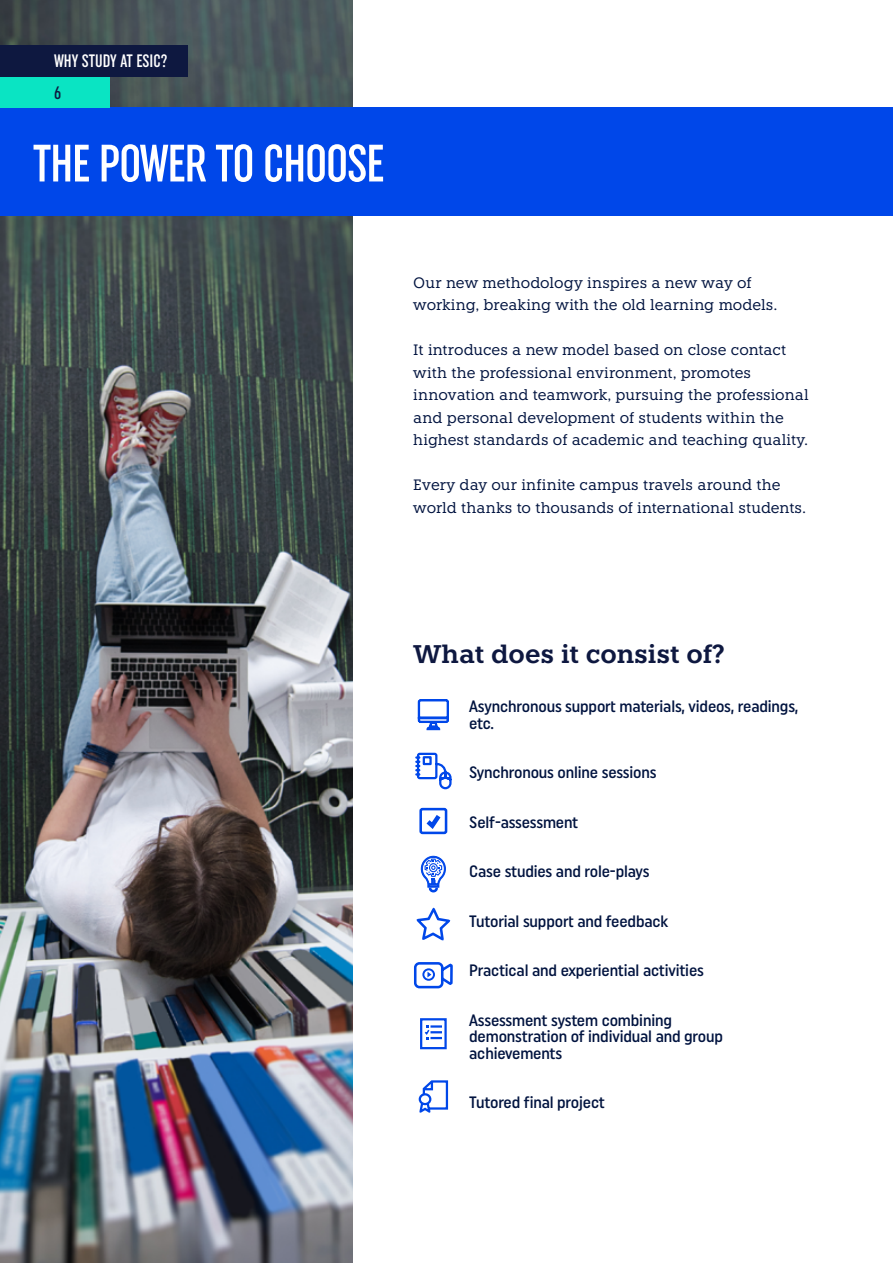
<style>
.page{position:relative;width:893px;height:1263px;background:#fff}
.page>*{position:absolute;margin:0;border:0;box-sizing:border-box;transform-origin:0 0}
.t1{font:500 extra-condensed 52.5px "Uniform";letter-spacing:-.02em;color:#fff}
.t2{font:600 25.5px "Knile";letter-spacing:-.005em;color:#0e1840}
.t3{font:500 extra-condensed 18px "Uniform";color:#fff}
.t4{font:500 extra-condensed 18px "Uniform";color:#0e1840}
.t5{font:500 condensed 16.5px/16.5px "Uniform";letter-spacing:-.01em;color:#00133f}
.t6{font:15px/22.5px "Knile";letter-spacing:-.005em;color:#00133f}
</style>
<div class="page">
<img style="left:0;top:0;width:353px;height:1263px">
<div style="left:0;top:107px;width:893px;height:109px;background:#0047e9"></div>
<svg style="left:414px;top:699px;width:39px;height:414px"></svg>
<div style="left:0;top:76px;width:110px;height:31px;background:#0ae4c3"></div>
<div style="left:0;top:45px;width:187px;height:31px;background:#0e1840"></div>
<p class="t3" style="left:54px;top:51px;width:115px">WHY STUDY AT ESIC?</p>
<p class="t4" style="left:54px;top:82px;width:9px">6</p>
<h1 class="t1" style="left:33px;top:133px;width:353px">THE POWER TO CHOOSE</h1>
<p class="t6" style="left:413px;top:271px;width:365px">Our new methodology inspires a new way of working, breaking with the old learning models.</p>
<p class="t6" style="left:413px;top:338px;width:397px">It introduces a new model based on close contact with the professional environment, promotes innovation and teamwork, pursuing the professional and personal development of students within the highest standards of academic and teaching quality.</p>
<p class="t6" style="left:413px;top:473px;width:394px">Every day our infinite campus travels around the world thanks to thousands of international students.</p>
<h2 class="t2" style="left:413px;top:639px;width:313px">What does it consist of?</h2>
<p class="t5" style="left:469px;top:698px;width:331px">Asynchronous support materials, videos, readings, etc.</p>
<p class="t5" style="left:469px;top:764px;width:189px">Synchronous online sessions</p>
<p class="t5" style="left:469px;top:813px;width:111px">Self-assessment</p>
<p class="t5" style="left:469px;top:863px;width:182px">Case studies and role-plays</p>
<p class="t5" style="left:469px;top:912px;width:201px">Tutorial support and feedback</p>
<p class="t5" style="left:469px;top:962px;width:236px">Practical and experiential activities</p>
<p class="t5" style="left:469px;top:1011px;width:255px">Assessment system combining demonstration of individual and group achievements</p>
<p class="t5" style="left:469px;top:1094px;width:137px">Tutored final project</p>
</div>
